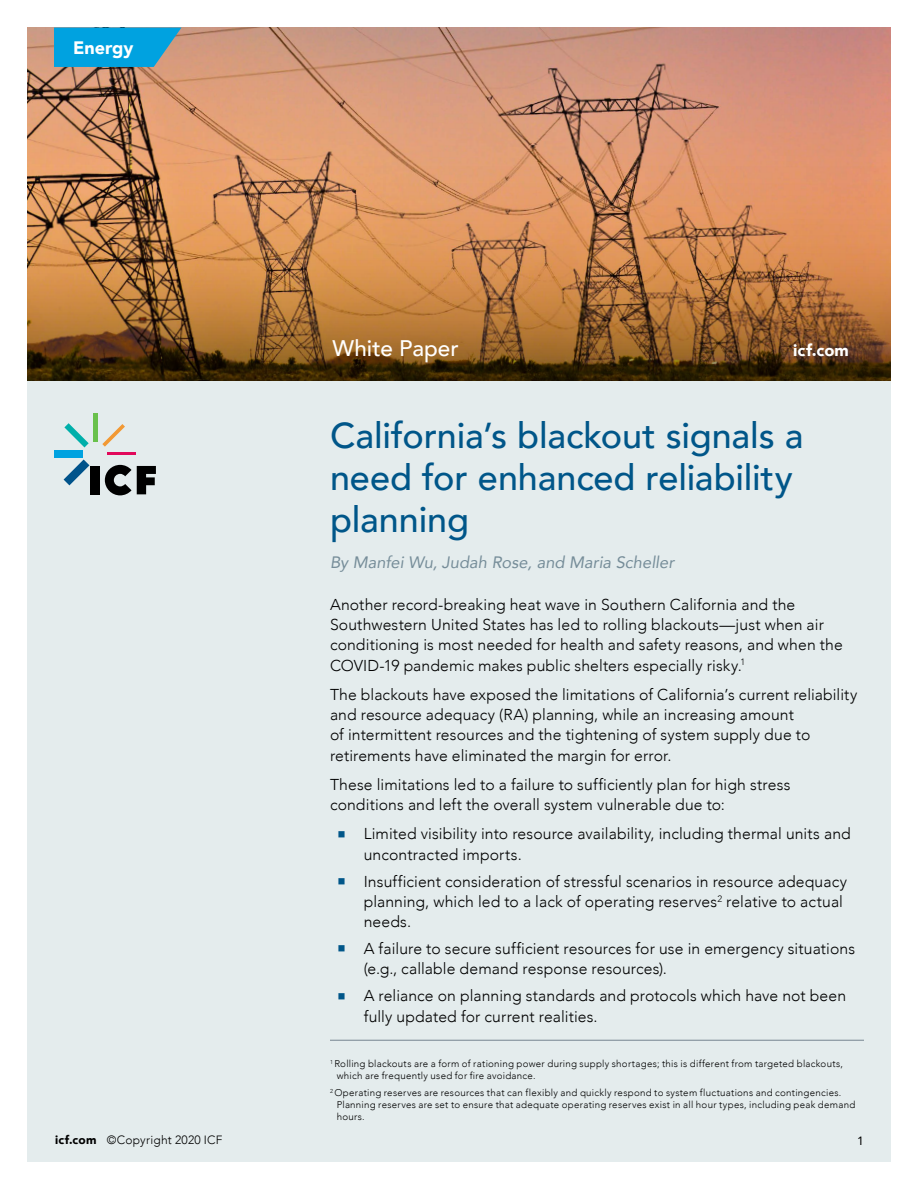
<style>
.page{position:relative;width:918px;height:1188px;background:#fff}
.page>*{position:absolute;margin:0;border:0;box-sizing:border-box;transform-origin:0 0}
.t1{font:500 36px/42px "Avenir";letter-spacing:-.005em;color:#005689}
.t2{font:500 22.5px "Avenir";letter-spacing:.005em;color:#fff}
.t3{font:900 18px "Avenir";color:#fff}
.t4{font:italic 16.5px "Avenir";color:#768d99}
.t5{font:900 16.5px "Avenir";letter-spacing:.005em;color:#fff}
.t6{font:300 15.75px/20.2px "Avenir";letter-spacing:.005em;color:#000}
.t7{font:300 12px "Avenir";letter-spacing:.02em;color:#000}
.t8{font:12px "Avenir";color:#000}
.t9{font:300 9.75px/12px "Avenir";letter-spacing:.025em;color:#000}
.s1{color:#005689}
.s2{font-weight:900}
</style>
<div class="page">
<div style="left:27px;top:381px;width:864px;height:781px;background:#e4eced"></div>
<img style="left:27px;top:27px;width:864px;height:353px">
<svg style="left:64px;top:460px;width:25px;height:25px"></svg>
<div style="left:55px;top:450px;width:28px;height:7px;background:#00a2e0"></div>
<svg style="left:64px;top:423px;width:25px;height:24px"></svg>
<hr style="left:93px;top:413px;width:4px;height:29px;background:#69c14c">
<svg style="left:102px;top:424px;width:23px;height:23px"></svg>
<hr style="left:107px;top:453px;width:29px;height:2px;background:#e1085a">
<div style="left:90px;top:466px;width:10px;height:28px;background:#000"></div>
<svg style="left:105px;top:465px;width:51px;height:30px"></svg>
<svg style="left:54px;top:28px;width:128px;height:39px"></svg>
<hr style="left:330px;top:1040px;width:534px;height:1px;background:#768591">
<p class="t3" style="left:73px;top:32px;width:62px">Energy</p>
<h2 class="t2" style="left:333px;top:329px;width:128px">White Paper</h2>
<p class="t5" style="left:793px;top:336px;width:57px">icf.com</p>
<h1 class="t1" style="left:330px;top:413px;width:475px">California’s blackout signals a need for enhanced reliability planning</h1>
<p class="t4" style="left:330px;top:552px;width:346px">By Manfei Wu, Judah Rose, and Maria Scheller</p>
<p class="t6" style="left:330px;top:594px;width:514px">Another record-breaking heat wave in Southern California and the Southwestern United States has led to rolling blackouts—just when air conditioning is most needed for health and safety reasons, and when the COVID-19 pandemic makes public shelters especially risky.<sup>1</sup></p>
<p class="t6" style="left:330px;top:684px;width:529px">The blackouts have exposed the limitations of California’s current reliability and resource adequacy (RA) planning, while an increasing amount<br>of intermittent resources and the tightening of system supply due to retirements have eliminated the margin for error.</p>
<p class="t6" style="left:330px;top:774px;width:462px">These limitations led to a failure to sufficiently plan for high stress conditions and left the overall system vulnerable due to:</p>
<p class="t6" style="left:364px;top:824px;width:489px;text-indent:-27px"><span class="s1">▪</span> Limited visibility into resource availability, including thermal units and uncontracted imports.</p>
<p class="t6" style="left:364px;top:871px;width:485px;text-indent:-27px"><span class="s1">▪</span> Insufficient consideration of stressful scenarios in resource adequacy planning, which led to a lack of operating reserves<sup>2</sup> relative to actual needs.</p>
<p class="t6" style="left:364px;top:938px;width:493px;text-indent:-27px"><span class="s1">▪</span> A failure to secure sufficient resources for use in emergency situations (e.g., callable demand response resources).</p>
<p class="t6" style="left:364px;top:986px;width:484px;text-indent:-27px"><span class="s1">▪</span> A reliance on planning standards and protocols which have not been fully updated for current realities.</p>
<p class="t9" style="left:337px;top:1058px;width:508px;text-indent:-7px"><sup>1</sup> Rolling blackouts are a form of rationing power during supply shortages; this is different from targeted blackouts, which are frequently used for fire avoidance.</p>
<p class="t9" style="left:337px;top:1087px;width:520px;text-indent:-7px"><sup>2</sup> Operating reserves are resources that can flexibly and quickly respond to system fluctuations and contingencies.<br>Planning reserves are set to ensure that adequate operating reserves exist in all hour types, including peak demand hours.</p>
<p class="t7" style="left:55px;top:1133px;width:169px"><span class="s2">icf.com</span> ©Copyright 2020 ICF</p>
<p class="t8" style="left:857px;top:1131px;width:8px">1</p>
</div>
